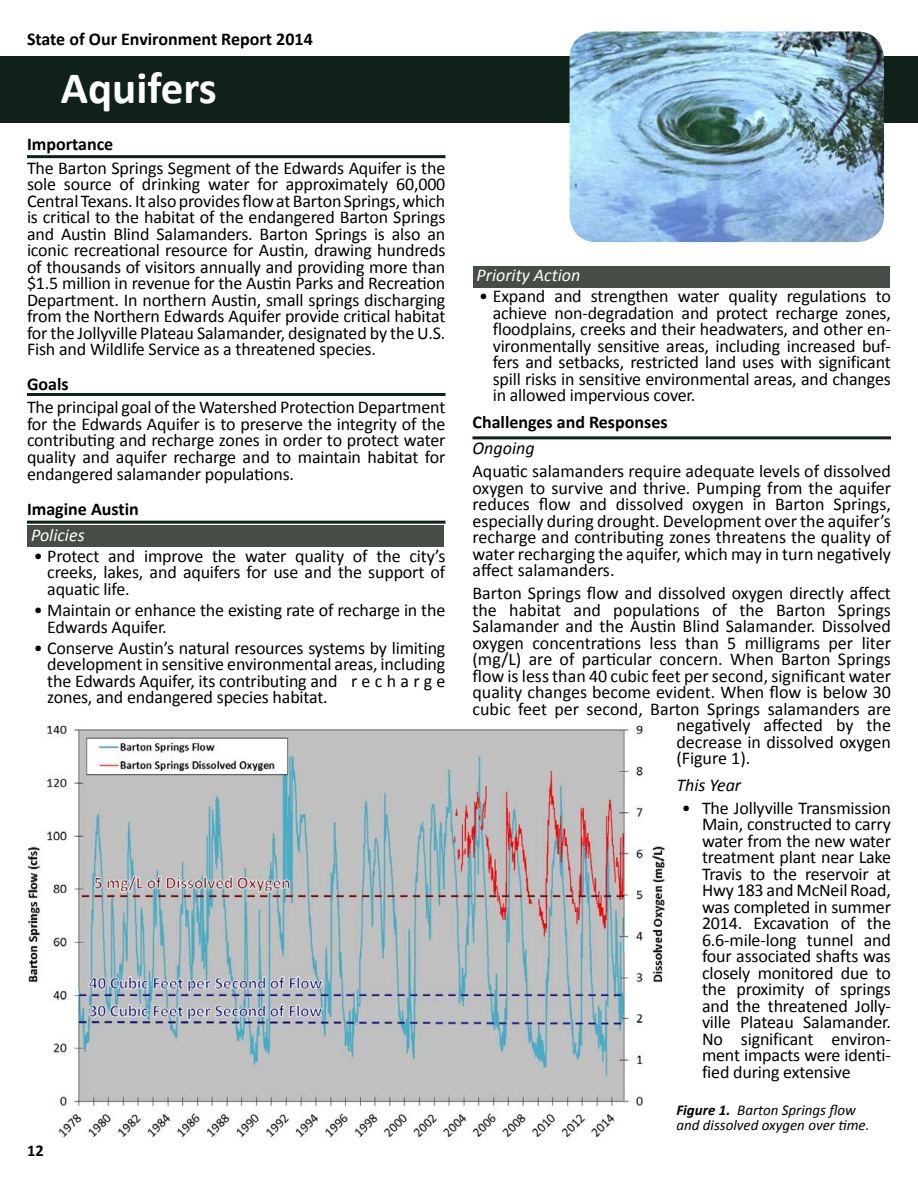
<style>
.page{position:relative;width:918px;height:1188px;background:#fff}
.page>*{position:absolute;margin:0;border:0;box-sizing:border-box;transform-origin:0 0}
.t1{font:700 45px "Calibri";color:#fff}
.t2{font:18px/16.5px "Calibri";letter-spacing:-.01em;color:#000;text-align:justify}
.t3{font:700 18px "Calibri";color:#000}
.t4{font:italic 18px "Calibri";color:#fff}
.t5{font:italic 18px "Calibri";color:#000}
.t6{font:700 16.5px "Calibri";color:#000}
.t7{font:italic 15px/15px "Calibri";color:#000}
.s1{font-weight:700}
</style>
<div class="page">
<div style="left:473px;top:266px;width:417px;height:22px;background:#464d47"></div>
<div style="left:27px;top:525px;width:417px;height:21px;background:#464d47"></div>
<div style="left:0;top:56px;width:918px;height:67px;background:#0f2119"></div>
<img style="left:570px;top:32px;width:314px;height:210px">
<hr style="left:27px;top:155px;width:419px;height:3px;background:#0f2119">
<hr style="left:27px;top:393px;width:419px;height:3px;background:#0f2119">
<hr style="left:27px;top:521px;width:419px;height:3px;background:#0f2119">
<img style="left:27px;top:725px;width:639px;height:415px">
<hr style="left:472px;top:436px;width:419px;height:3px;background:#0f2119">
<p class="t3" style="left:27px;top:28px;width:287px">State of Our Environment Report 2014</p>
<h1 class="t1" style="left:61px;top:59px;width:158px">Aquifers</h1>
<p class="t3" style="left:27px;top:133px;width:88px">Importance</p>
<p class="t2" style="left:27px;top:159px;width:420px">The Barton Springs Segment of the Edwards Aquifer is the sole source of drinking water for approximately 60,000<br>Central Texans. It also provides flow at Barton Springs, which is critical to the habitat of the endangered Barton Springs and Austin Blind Salamanders. Barton Springs is also an iconic recreational resource for Austin, drawing hundreds of thousands of visitors annually and providing more than $1.5 million in revenue for the Austin Parks and Recreation Department. In northern Austin, small springs discharging from the Northern Edwards Aquifer provide critical habitat for the Jollyville Plateau Salamander, designated by the U.S.<br>Fish and Wildlife Service as a threatened species.</p>
<p class="t3" style="left:27px;top:373px;width:43px">Goals</p>
<p class="t2" style="left:27px;top:399px;width:420px">The principal goal of the Watershed Protection Department for the Edwards Aquifer is to preserve the integrity of the contributing and recharge zones in order to protect water quality and aquifer recharge and to maintain habitat for endangered salamander populations.</p>
<p class="t3" style="left:27px;top:497px;width:113px">Imagine Austin</p>
<p class="t4" style="left:31px;top:523px;width:55px">Policies</p>
<p class="t2" style="left:47px;top:548px;width:400px;text-indent:-14px">• Protect and improve the water quality of the city’s creeks, lakes, and aquifers for use and the support of aquatic life.</p>
<p class="t2" style="left:47px;top:602px;width:400px;text-indent:-14px">• Maintain or enhance the existing rate of recharge in the<br>Edwards Aquifer.</p>
<p class="t2" style="left:47px;top:639px;width:400px;text-indent:-14px">• Conserve Austin’s natural resources systems by limiting development in sensitive environmental areas, including the Edwards Aquifer, its contributing and r e c h a r g e zones, and endangered species habitat.</p>
<p class="t6" style="left:27px;top:1140px;width:18px">12</p>
<p class="t4" style="left:477px;top:263px;width:105px">Priority Action</p>
<p class="t2" style="left:493px;top:288px;width:400px;text-indent:-14px">• Expand and strengthen water quality regulations to achieve non-degradation and protect recharge zones, floodplains, creeks and their headwaters, and other en&shy;vironmentally sensitive areas, including increased buf&shy;fers and setbacks, restricted land uses with significant spill risks in sensitive environmental areas, and changes in allowed impervious cover.</p>
<p class="t3" style="left:472px;top:410px;width:197px">Challenges and Responses</p>
<p class="t5" style="left:472px;top:436px;width:64px">Ongoing</p>
<p class="t2" style="left:472px;top:463px;width:420px">Aquatic salamanders require adequate levels of dissolved oxygen to survive and thrive. Pumping from the aquifer reduces flow and dissolved oxygen in Barton Springs, especially during drought. Development over the aquifer’s recharge and contributing zones threatens the quality of water recharging the aquifer, which may in turn negatively affect salamanders.</p>
<p class="t2" style="left:472px;top:585px;width:420px">Barton Springs flow and dissolved oxygen directly affect</p>
<p class="t2" style="left:472px;top:602px;width:420px">the habitat and populations of the Barton Springs</p>
<p class="t2" style="left:472px;top:618px;width:420px">Salamander and the Austin Blind Salamander. Dissolved</p>
<p class="t2" style="left:472px;top:635px;width:420px">oxygen concentrations less than 5 milligrams per liter</p>
<p class="t2" style="left:472px;top:651px;width:420px">(mg/L) are of particular concern. When Barton Springs</p>
<p class="t2" style="left:472px;top:668px;width:420px">flow is less than 40 cubic feet per second, significant water</p>
<p class="t2" style="left:472px;top:684px;width:420px">quality changes become evident. When flow is below 30</p>
<p class="t2" style="left:472px;top:701px;width:420px">cubic feet per second, Barton Springs salamanders are</p>
<p class="t2" style="left:676px;top:717px;width:216px">negatively affected by the</p>
<p class="t2" style="left:676px;top:734px;width:216px">decrease in dissolved oxygen</p>
<p class="t2" style="left:676px;top:750px;width:75px">(Figure 1).</p>
<p class="t5" style="left:676px;top:772px;width:66px">This Year</p>
<p class="t2" style="left:702px;top:800px;width:191px;text-indent:-20px">• The Jollyville Transmission Main, constructed to carry water from the new water treatment plant near Lake Travis to the reservoir at Hwy 183 and McNeil Road, was completed in summer 2014. Excavation of the 6.6-mile-long tunnel and four associated shafts was closely monitored due to the proximity of springs and the threatened Jolly&shy;ville Plateau Salamander.<br>No significant environ&shy;ment impacts were identi&shy;fied during extensive</p>
<p class="t7" style="left:676px;top:1102px;width:195px"><span class="s1">Figure 1.</span> Barton Springs flow and dissolved oxygen over time.</p>
</div>
